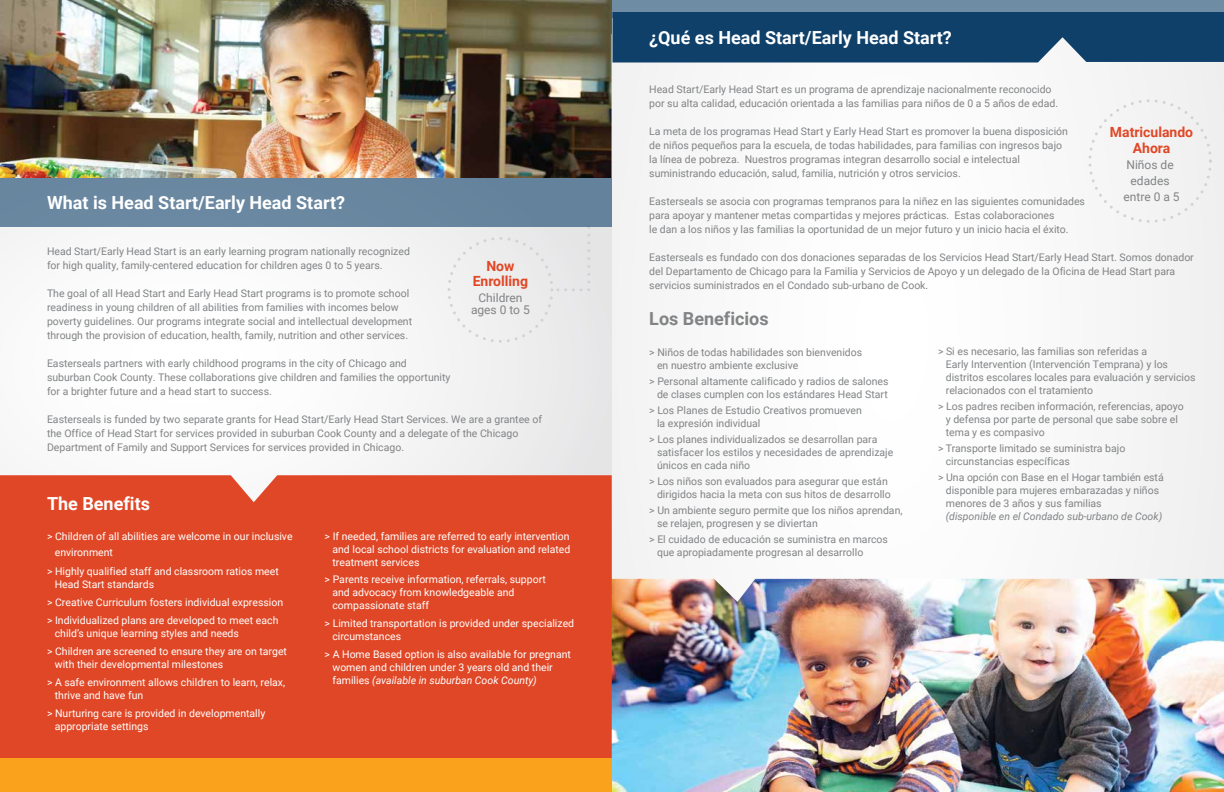
<style>
.page{position:relative;width:1224px;height:792px;background:#fff}
.page>*{position:absolute;margin:0;border:0;box-sizing:border-box;transform-origin:0 0}
.t1{font:700 18px "Roboto";color:#fff}
.t2{font:700 18px "Roboto";color:#818385}
.t3{font:700 14px/15px "Roboto";color:#e04726;text-align:center}
.t4{font:12px/16px "Roboto";color:#818385;text-align:center}
.t5{font:10.5px/14px "Roboto";color:#818385}
.t6{font:10.5px/13px "Roboto";color:#fff}
.t7{font:italic 10.5px "Roboto";color:#818385}
.s1{font-style:italic}
.s2{color:#808285}
</style>
<div class="page">
<img style="left:612px;top:602px;width:612px;height:190px">
<img style="left:0;top:0;width:612px;height:178px">
<svg style="left:612px;top:34px;width:612px;height:568px"></svg>
<div style="left:613px;top:18px;width:611px;height:44px;background:#0f406a"></div>
<div style="left:0;top:178px;width:612px;height:324px;background:linear-gradient(to right,#fff,#ececed)"></div>
<div style="left:0;top:475px;width:612px;height:284px;background:#e04726"></div>
<div style="left:0;top:759px;width:612px;height:33px;background:#faa21b"></div>
<svg style="left:612px;top:0;width:612px;height:18px;background:#4f7291"></svg>
<div style="left:447px;top:237px;width:106px;height:106px;border:3px dashed #d2d3d4;border-radius:50%"></div>
<div style="left:558px;top:235px;width:34px;height:58px;background:#e6e6e8"></div>
<div style="left:0;top:178px;width:612px;height:49px;background:#6987a0"></div>
<div style="left:1088px;top:99px;width:124px;height:124px;border:3px dashed #d2d3d4;border-radius:50%"></div>
<h1 class="t1" style="left:47px;top:190px;width:300px">What is Head Start/Early Head Start?</h1>
<p class="t5" style="left:47px;top:244px;width:364px">Head Start/Early Head Start is an early learning program nationally recognized for high quality, family-centered education for children ages 0 to 5 years.</p>
<p class="t5" style="left:47px;top:286px;width:367px">The goal of all Head Start and Early Head Start programs is to promote school readiness in young children of all abilities from families with incomes below poverty guidelines. Our programs integrate social and intellectual development through the provision of education, health, family, nutrition and other services.</p>
<p class="t5" style="left:47px;top:356px;width:405px">Easterseals partners with early childhood programs in the city of Chicago and suburban Cook County. These collaborations give children and families the opportunity for a brighter future and a head start to success.</p>
<p class="t5" style="left:47px;top:412px;width:497px">Easterseals is funded by two separate grants for Head Start/Early Head Start Services. We are a grantee of the Office of Head Start for services provided in suburban Cook County and a delegate of the Chicago<br>Department of Family and Support Services for services provided in Chicago.</p>
<h2 class="t3" style="left:473px;top:258px;width:57px">Now<br>Enrolling</h2>
<p class="t4" style="left:471px;top:291px;width:60px;line-height:12px">Children ages 0 to 5</p>
<h1 class="t1" style="left:47px;top:491px;width:105px">The Benefits</h1>
<p class="t6" style="left:55px;top:528px;width:239px;line-height:16px;text-indent:-8px">&gt; Children of all abilities are welcome in our inclusive environment</p>
<p class="t6" style="left:55px;top:564px;width:226px;text-indent:-8px">&gt; Highly qualified staff and classroom ratios meet<br>Head Start standards</p>
<p class="t6" style="left:47px;top:593px;width:238px;line-height:18px">&gt; Creative Curriculum fosters individual expression &gt; Individualized plans are developed to meet each</p>
<p class="t6" style="left:47px;top:624px;width:242px;line-height:18px;text-indent:8px">child’s unique learning styles and needs<br>&gt; Children are screened to ensure they are on target</p>
<p class="t6" style="left:47px;top:655px;width:240px;line-height:18px;text-indent:8px">with their developmental milestones<br>&gt; A safe environment allows children to learn, relax,</p>
<p class="t6" style="left:47px;top:686px;width:220px;line-height:18px;text-indent:8px">thrive and have fun<br>&gt; Nurturing care is provided in developmentally</p>
<p class="t6" style="left:55px;top:719px;width:95px">appropriate settings</p>
<p class="t6" style="left:332px;top:529px;width:239px;text-align:justify;text-indent:-8px">&gt; If needed, families are referred to early intervention and local school districts for evaluation and related treatment services</p>
<p class="t6" style="left:332px;top:573px;width:215px;text-indent:-8px">&gt; Parents receive information, referrals, support and advocacy from knowledgeable and compassionate staff</p>
<p class="t6" style="left:332px;top:617px;width:243px;text-indent:-8px">&gt; Limited transportation is provided under specialized circumstances</p>
<p class="t6" style="left:332px;top:648px;width:240px;text-indent:-8px">&gt; A Home Based option is also available for pregnant women and children under 3 years old and their families <span class="s1">(available in suburban Cook County)</span></p>
<h1 class="t1" style="left:649px;top:25px;width:304px">¿Qué es Head Start/Early Head Start?</h1>
<p class="t5" style="left:649px;top:82px;width:410px">Head Start/Early Head Start es un programa de aprendizaje nacionalmente reconocido por su alta calidad, educación orientada a las familias para niños de 0 a 5 años de edad.</p>
<p class="t5" style="left:649px;top:124px;width:420px">La meta de los programas Head Start y Early Head Start es promover la buena disposición de niños pequeños para la escuela, de todas habilidades, para familias con ingresos bajo la línea de pobreza. Nuestros programas integran desarrollo social e intelectual suministrando educación, salud, familia, nutrición y otros servicios.</p>
<p class="t5" style="left:649px;top:194px;width:437px">Easterseals se asocia con programas tempranos para la niñez en las siguientes comunidades para apoyar y mantener metas compartidas y mejores prácticas. Estas colaboraciones<br>le dan a los niños y las familias la oportunidad de un mejor futuro y un inicio hacia el éxito.</p>
<p class="t5" style="left:649px;top:250px;width:546px">Easterseals es fundado con dos donaciones separadas de los Servicios Head Start/Early Head Start. Somos donador del Departamento de Chicago para la Familia y Servicios de Apoyo y un delegado de la Oficina de Head Start para servicios suministrados en el Condado sub-urbano de Cook.</p>
<h2 class="t3" style="left:1110px;top:123px;width:85px;line-height:16.8px">Matriculando<br>Ahora</h2>
<p class="t4" style="left:1123px;top:157px;width:58px">Niños de edades entre 0 a 5</p>
<h1 class="t2" style="left:649px;top:306px;width:121px">Los Beneficios</h1>
<p class="t5" style="left:657px;top:345px;width:207px;line-height:13px;text-indent:-8px"><span class="s2">&gt;</span> Niños de todas habilidades son bienvenidos en nuestro ambiente exclusive</p>
<p class="t5" style="left:649px;top:374px;width:241px;line-height:13px;text-align:right"><span class="s2">&gt;</span> Personal altamente calificado y radios de salones de clases cumplen con los estándares Head Start</p>
<p class="t5" style="left:657px;top:403px;width:206px;line-height:13px;text-indent:-8px"><span class="s2">&gt;</span> Los Planes de Estudio Creativos promueven la expresión individual</p>
<p class="t5" style="left:657px;top:432px;width:238px;line-height:13px;text-indent:-8px"><span class="s2">&gt;</span> Los planes individualizados se desarrollan para satisfacer los estilos y necesidades de aprendizaje únicos en cada niño</p>
<p class="t5" style="left:649px;top:474px;width:243px;line-height:13px;text-align:right"><span class="s2">&gt;</span> Los niños son evaluados para asegurar que están dirigidos hacia la meta con sus hitos de desarrollo</p>
<p class="t5" style="left:657px;top:503px;width:247px;line-height:13px;text-indent:-8px"><span class="s2">&gt;</span> Un ambiente seguro permite que los niños aprendan, se relajen, progresen y se diviertan</p>
<p class="t5" style="left:657px;top:532px;width:232px;line-height:13px;text-indent:-8px"><span class="s2">&gt;</span> El cuidado de educación se suministra en marcos que apropiadamente progresan al desarrollo</p>
<p class="t5" style="left:946px;top:345px;width:251px;line-height:13px;text-indent:-8px"><span class="s2">&gt;</span> Si es necesario, las familias son referidas a<br>Early Intervention (Intervención Temprana) y los distritos escolares locales para evaluación y servicios relacionados con el tratamiento</p>
<p class="t5" style="left:946px;top:400px;width:240px;line-height:13px;text-indent:-8px"><span class="s2">&gt;</span> Los padres reciben información, referencias, apoyo y defensa por parte de personal que sabe sobre el tema y es compasivo</p>
<p class="t5" style="left:946px;top:442px;width:181px;line-height:13px;text-indent:-8px"><span class="s2">&gt;</span> Transporte limitado se suministra bajo circunstancias específicas</p>
<p class="t5" style="left:946px;top:471px;width:219px;line-height:13px;text-indent:-8px"><span class="s2">&gt;</span> Una opción con Base en el Hogar también está disponible para mujeres embarazadas y niños menores de 3 años y sus familias</p>
<p class="t7" style="left:946px;top:509px;width:218px">(disponible en el Condado sub-urbano de Cook)</p>
</div>
